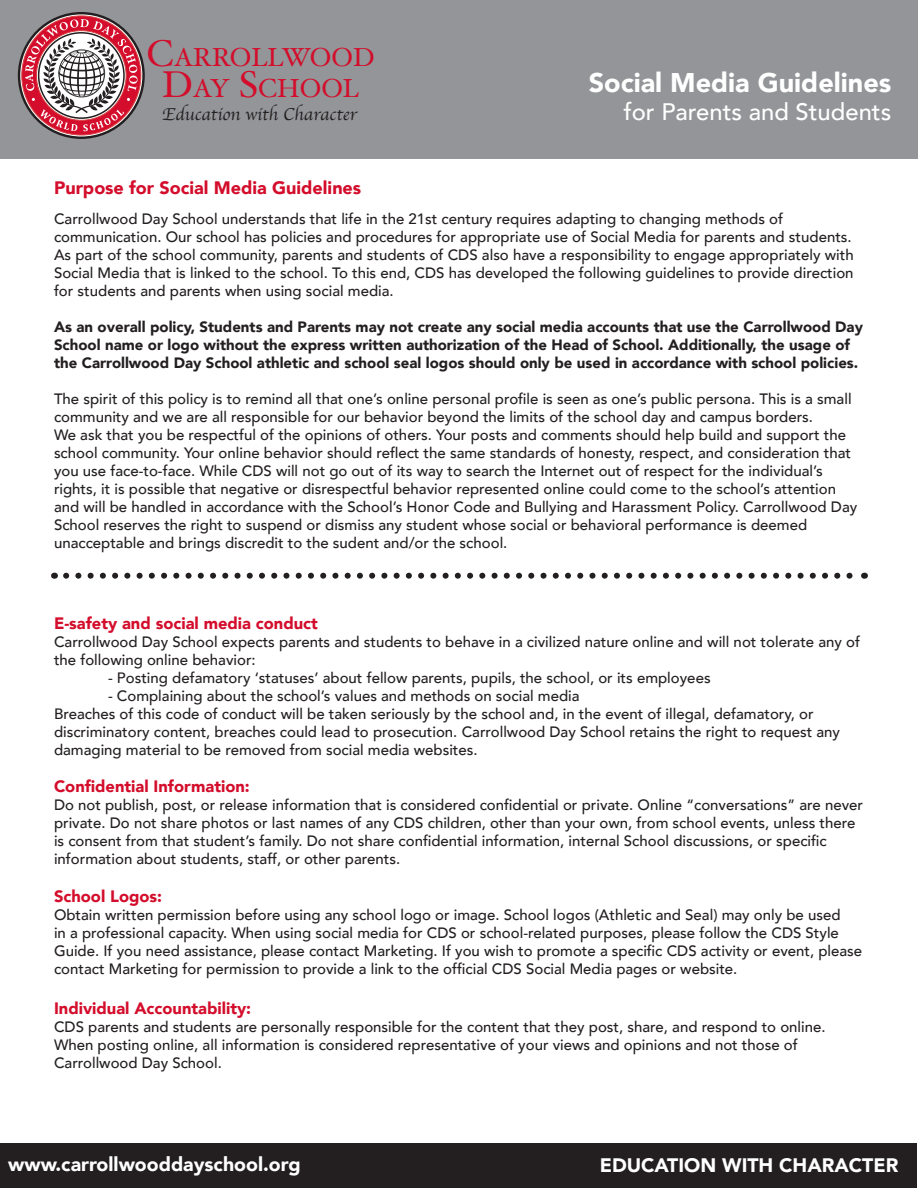
<style>
.page{position:relative;width:918px;height:1188px;background:#fff}
.page>*{position:absolute;margin:0;border:0;box-sizing:border-box;transform-origin:0 0}
.t1{font:900 27px "Avenir";color:#fff}
.t2{font:26.1px/30.8px "Hoefler Text";color:#d30d2b;text-align:center}
.t3{font:500 23.85px "Avenir";color:#fff}
.t4{font:900 19.5px "Avenir";color:#fff}
.t5{font:900 18px "Avenir";color:#d30d2b}
.t6{font:18px "Apple Chancery";color:#231f20}
.t7{font:900 16.5px "Avenir";color:#d30d2b}
.t8{font:500 15px/18px "Avenir";color:#231f20}
.t9{font:900 15px/18px "Avenir";color:#231f20}
.s1{font-size:37.35px}
</style>
<div class="page">
<div style="left:0;top:0;width:918px;height:158px;background:#939598"></div>
<svg style="left:19px;top:13px;width:125px;height:125px"></svg>
<svg style="left:25px;top:19px;width:113px;height:112px;background:#b97c85"></svg>
<div style="left:1px;top:1144px;width:916px;height:44px;background:#231f20"></div>
<svg style="left:66px;top:573px;width:787px;height:6px"></svg>
<h2 class="t2" style="left:147px;top:42px;width:230px"><span class="s1">C</span>ARROLLWOOD<br><span class="s1">D</span>AY <span class="s1">S</span>CHOOL</h2>
<p class="t6" style="left:162px;top:100px;width:196px">Education with Character</p>
<h1 class="t1" style="left:589px;top:59px;width:304px">Social Media Guidelines</h1>
<h3 class="t3" style="left:624px;top:92px;width:269px">for Parents and Students</h3>
<p class="t5" style="left:54px;top:173px;width:309px">Purpose for Social Media Guidelines</p>
<p class="t8" style="left:54px;top:209px;width:801px">Carrollwood Day School understands that life in the 21st century requires adapting to changing methods of communication. Our school has policies and procedures for appropriate use of Social Media for parents and students.<br>As part of the school community, parents and students of CDS also have a responsibility to engage appropriately with Social Media that is linked to the school. To this end, CDS has developed the following guidelines to provide direction for students and parents when using social media.</p>
<p class="t9" style="left:54px;top:317px;width:811px">As an overall policy, Students and Parents may not create any social media accounts that use the Carrollwood Day<br>School name or logo without the express written authorization of the Head of School. Additionally, the usage of the Carrollwood Day School athletic and school seal logos should only be used in accordance with school policies.</p>
<p class="t8" style="left:54px;top:389px;width:805px">The spirit of this policy is to remind all that one’s online personal profile is seen as one’s public persona. This is a small community and we are all responsible for our behavior beyond the limits of the school day and campus borders.<br>We ask that you be respectful of the opinions of others. Your posts and comments should help build and support the school community. Your online behavior should reflect the same standards of honesty, respect, and consideration that you use face-to-face. While CDS will not go out of its way to search the Internet out of respect for the individual’s rights, it is possible that negative or disrespectful behavior represented online could come to the school’s attention and will be handled in accordance with the School’s Honor Code and Bullying and Harassment Policy. Carrollwood Day School reserves the right to suspend or dismiss any student whose social or behavioral performance is deemed unacceptable and brings discredit to the sudent and/or the school.</p>
<p class="t7" style="left:54px;top:609px;width:266px">E-safety and social media conduct</p>
<p class="t8" style="left:54px;top:631px;width:808px">Carrollwood Day School expects parents and students to behave in a civilized nature online and will not tolerate any of the following online behavior:</p>
<p class="t8" style="left:108px;top:667px;width:604px">- Posting defamatory ‘statuses’ about fellow parents, pupils, the school, or its employees</p>
<p class="t8" style="left:108px;top:685px;width:473px">- Complaining about the school’s values and methods on social media</p>
<p class="t8" style="left:54px;top:703px;width:788px">Breaches of this code of conduct will be taken seriously by the school and, in the event of illegal, defamatory, or discriminatory content, breaches could lead to prosecution. Carrollwood Day School retains the right to request any damaging material to be removed from social media websites.</p>
<p class="t7" style="left:54px;top:772px;width:197px">Confidential Information:</p>
<p class="t8" style="left:54px;top:795px;width:811px">Do not publish, post, or release information that is considered confidential or private. Online “conversations” are never private. Do not share photos or last names of any CDS children, other than your own, from school events, unless there is consent from that student’s family. Do not share confidential information, internal School discussions, or specific information about students, staff, or other parents.</p>
<p class="t7" style="left:54px;top:882px;width:110px">School Logos:</p>
<p class="t8" style="left:54px;top:905px;width:810px">Obtain written permission before using any school logo or image. School logos (Athletic and Seal) may only be used<br>in a professional capacity. When using social media for CDS or school-related purposes, please follow the CDS Style Guide. If you need assistance, please contact Marketing. If you wish to promote a specific CDS activity or event, please contact Marketing for permission to provide a link to the official CDS Social Media pages or website.</p>
<p class="t7" style="left:54px;top:994px;width:199px">Individual Accountability:</p>
<p class="t8" style="left:54px;top:1017px;width:773px">CDS parents and students are personally responsible for the content that they post, share, and respond to online.<br>When posting online, all information is considered representative of your views and opinions and not those of<br>Carrollwood Day School.</p>
<h3 class="t4" style="left:8px;top:1148px;width:294px">www.carrollwooddayschool.org</h3>
<h3 class="t4" style="left:600px;top:1148px;width:300px">EDUCATION WITH CHARACTER</h3>
</div>
